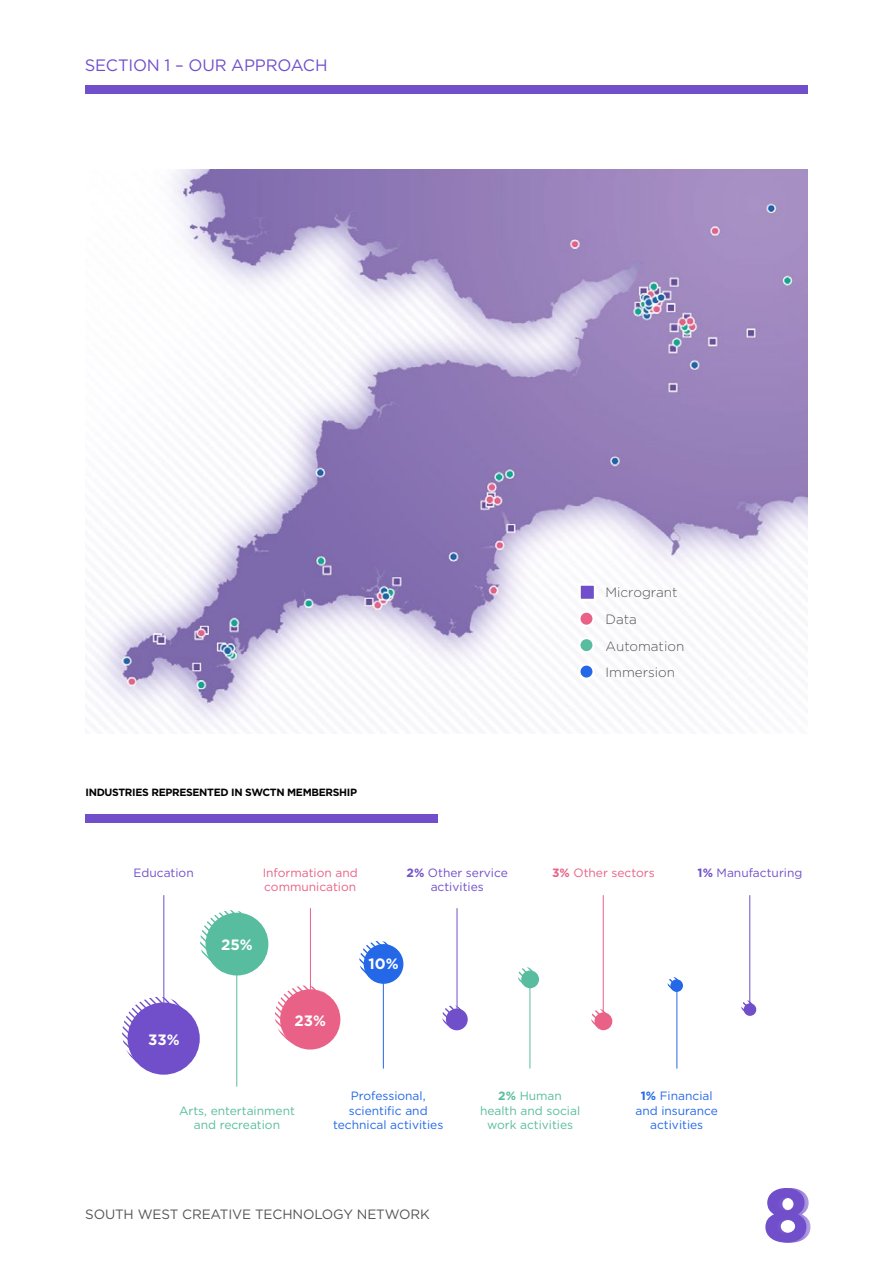
<style>
.page{position:relative;width:893px;height:1263px;background:#fff}
.page>*{position:absolute;margin:0;border:0;box-sizing:border-box;transform-origin:0 0}
.t1{font:700 75.9px "Gotham";color:#714fcb}
.t2{font:16.5px "Gotham";letter-spacing:-.01em;color:#714fcb}
.t3{font:700 15px "Gotham";color:#fff}
.t4{font:13.5px "Gotham";letter-spacing:-.01em;color:#555}
.OLD{font:300 13.5px "Gotham";color:#555}
.t5{font:12px/14.4px "Gotham";color:#2468e8;text-align:center}
.t6{font:12px/14.4px "Gotham";color:#58bd9e;text-align:center}
.t7{font:12px/14.4px "Gotham";color:#714fcb;text-align:center}
.t8{font:12px "Gotham";color:#e96187}
.t9{font:700 10.5px "Gotham";letter-spacing:-.03em;color:#000}
.s1{font-weight:700}
</style>
<div class="page">
<div style="left:85px;top:85px;width:723px;height:9px;background:#714fcb"></div>
<svg style="left:122px;top:997px;width:58px;height:71px"></svg>
<svg style="left:200px;top:910px;width:63px;height:63px"></svg>
<svg style="left:275px;top:985px;width:60px;height:61px"></svg>
<svg style="left:359px;top:941px;width:39px;height:39px"></svg>
<svg style="left:442px;top:1005px;width:19px;height:22px"></svg>
<svg style="left:518px;top:967px;width:14px;height:18px"></svg>
<svg style="left:591px;top:1009px;width:18px;height:16px"></svg>
<svg style="left:668px;top:977px;width:9px;height:12px"></svg>
<svg style="left:741px;top:1000px;width:12px;height:13px"></svg>
<img style="left:85px;top:169px;width:723px;height:564px">
<div style="left:578px;top:583px;width:18px;height:18px;background:#714fcb;border:2px solid #fff"></div>
<svg style="left:579px;top:611px;width:15px;height:15px"></svg>
<div style="left:578px;top:610px;width:17px;height:17px;border:2px solid #fff;border-radius:50%"></div>
<div style="left:579px;top:638px;width:15px;height:14px;background:#58bd9e;border-radius:50%"></div>
<div style="left:578px;top:637px;width:17px;height:16px;border:2px solid #fff;border-radius:50%"></div>
<svg style="left:579px;top:664px;width:15px;height:15px"></svg>
<div style="left:578px;top:663px;width:17px;height:17px;border:2px solid #fff;border-radius:50%"></div>
<div style="left:128px;top:1002px;width:72px;height:73px;background:#714fcb;border-radius:36px"></div>
<div style="left:206px;top:913px;width:62px;height:62px;background:#58bd9e;border-radius:31px"></div>
<div style="left:280px;top:989px;width:60px;height:60px;background:#e96187;border-radius:30px"></div>
<div style="left:364px;top:944px;width:39px;height:40px;background:#2468e8;border-radius:20px"></div>
<div style="left:446px;top:1008px;width:22px;height:22px;background:#714fcb;border-radius:11px"></div>
<div style="left:521px;top:970px;width:18px;height:18px;background:#58bd9e;border-radius:9px"></div>
<div style="left:594px;top:1012px;width:18px;height:18px;background:#e96187;border-radius:9px"></div>
<div style="left:670px;top:979px;width:13px;height:13px;background:#2468e8;border-radius:6px"></div>
<div style="left:744px;top:1003px;width:12px;height:13px;background:#714fcb;border-radius:6px"></div>
<hr style="left:164px;top:895px;width:1px;height:112px;background:#714fcb">
<hr style="left:310px;top:908px;width:1px;height:99px;background:#e96187">
<hr style="left:603px;top:895px;width:1px;height:126px;background:#e96187">
<hr style="left:236px;top:967px;width:1px;height:120px;background:#58bd9e">
<hr style="left:530px;top:979px;width:1px;height:89px;background:#58bd9e">
<hr style="left:677px;top:985px;width:1px;height:83px;background:#2468e8">
<hr style="left:383px;top:967px;width:1px;height:101px;background:#2468e8">
<hr style="left:457px;top:908px;width:1px;height:101px;background:#714fcb">
<hr style="left:749px;top:895px;width:1px;height:114px;background:#714fcb">
<div style="left:85px;top:815px;width:353px;height:8px;background:#714fcb"></div>
<p class="t2" style="left:85px;top:54px;width:244px">SECTION 1 – OUR APPROACH</p>
<p class="t9" style="left:86px;top:785px;width:273px">INDUSTRIES REPRESENTED IN SWCTN MEMBERSHIP</p>
<p class="OLD" style="left:605px;top:583px;width:73px">Microgrant</p>
<p class="OLD" style="left:605px;top:611px;width:33px">Data</p>
<p class="OLD" style="left:605px;top:637px;width:80px">Automation</p>
<p class="OLD" style="left:605px;top:664px;width:71px">Immersion</p>
<p class="t7" style="left:134px;top:865px;width:62px">Education</p>
<p class="t7" style="left:698px;top:865px;width:106px"><span class="s1">1%</span> Manufacturing</p>
<p class="t8" style="left:263px;top:865px;width:97px">Information and</p>
<p class="t8" style="left:552px;top:865px;width:104px"><span class="s1">3%</span> Other sectors</p>
<p class="t8" style="left:264px;top:879px;width:94px">communication</p>
<p class="t7" style="left:407px;top:865px;width:103px"><span class="s1">2%</span> Other service activities</p>
<p class="t3" style="left:148px;top:1030px;width:33px">33%</p>
<p class="t3" style="left:221px;top:935px;width:33px">25%</p>
<p class="t3" style="left:294px;top:1011px;width:33px">23%</p>
<p class="t3" style="left:368px;top:954px;width:32px">10%</p>
<p class="t6" style="left:179px;top:1103px;width:117px">Arts, entertainment and recreation</p>
<p class="t5" style="left:333px;top:1089px;width:112px">Professional, scientific and technical activities</p>
<p class="t4" style="left:85px;top:1206px;width:346px">SOUTH WEST CREATIVE TECHNOLOGY NETWORK</p>
<p class="t6" style="left:480px;top:1089px;width:102px"><span class="s1">2%</span> Human health and social work activities</p>
<p class="t5" style="left:635px;top:1089px;width:84px"><span class="s1">1%</span> Financial and insurance activities</p>
<h1 class="t1" style="left:766px;top:1165px;width:49px">8</h1>
</div>
